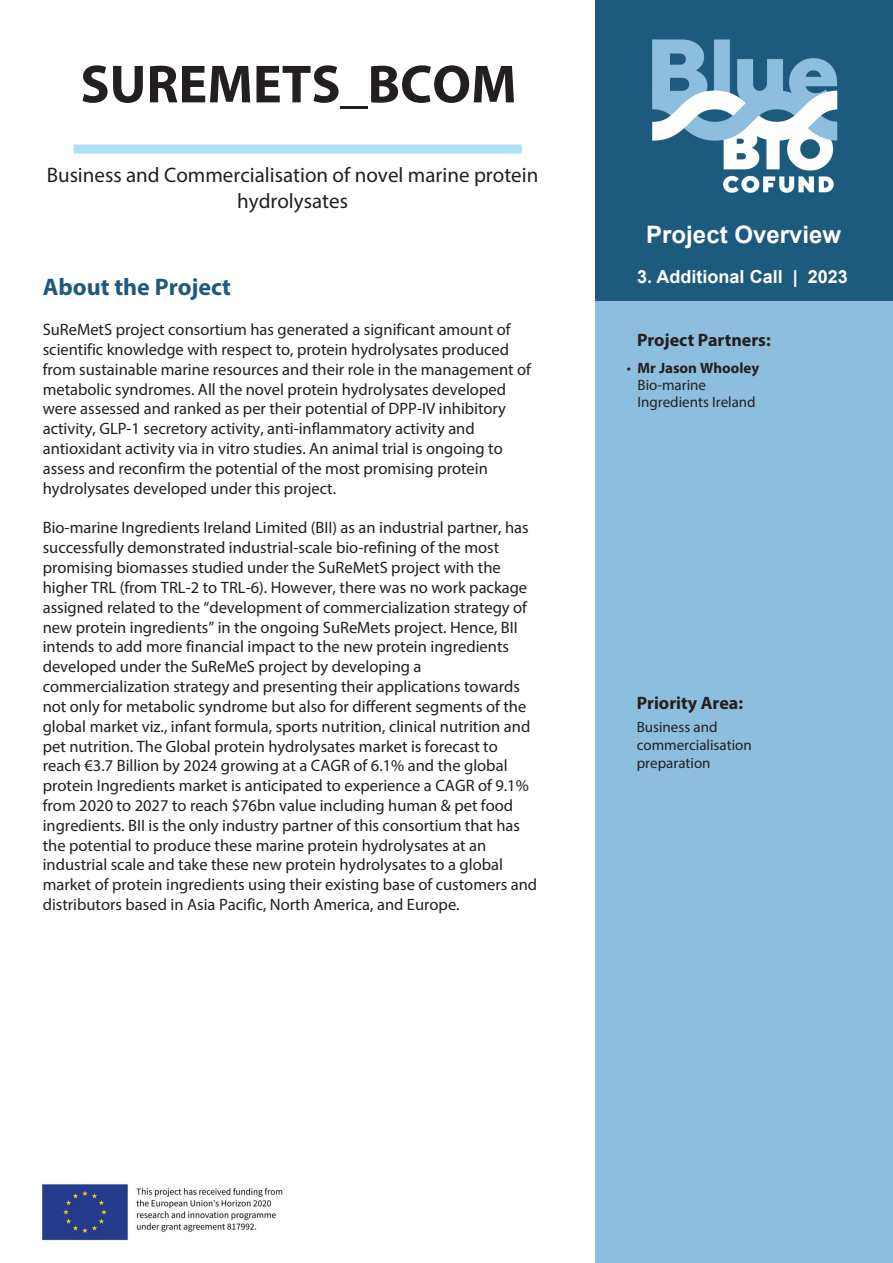
<style>
.page{position:relative;width:893px;height:1263px;background:#fff}
.page>*{position:absolute;margin:0;border:0;box-sizing:border-box;transform-origin:0 0}
.t1{font:700 54px "Myriad Pro";color:#231f20}
.t2{font:700 24px "Arial";color:#fff}
.t3{font:700 24px "Myriad Pro";color:#1c5a7e}
.t4{font:21px/26.1px "Myriad Pro";color:#231f20;text-align:center}
.t5{font:700 18px "Myriad Pro";color:#231f20}
.t6{font:700 18px "Arial";color:#fff}
.t7{font:16.5px/19.8px "Myriad Pro";color:#231f20}
.t8{font:15px/17.2px "Myriad Pro";color:#231f20}
.s1{font-weight:700}
</style>
<div class="page">
<div style="left:595px;top:0;width:298px;height:1263px;background:#8ebedd"></div>
<div style="left:595px;top:0;width:298px;height:300px;background:#1c5a7e"></div>
<img style="left:41px;top:1183px;width:242px;height:58px">
<div style="left:74px;top:145px;width:448px;height:9px;background:#ade0f7"></div>
<img style="left:652px;top:39px;width:186px;height:154px">
<h1 class="t1" style="left:80px;top:49px;width:438px">SUREMETS_BCOM</h1>
<p class="t4" style="left:47px;top:161px;width:493px">Business and Commercialisation of novel marine protein hydrolysates</p>
<h2 class="t3" style="left:43px;top:271px;width:190px">About the Project</h2>
<p class="t7" style="left:43px;top:319px;width:490px">SuReMetS project consortium has generated a significant amount of scientific knowledge with respect to, protein hydrolysates produced from sustainable marine resources and their role in the management of metabolic syndromes. All the novel protein hydrolysates developed were assessed and ranked as per their potential of DPP-IV inhibitory activity, GLP-1 secretory activity, anti-inflammatory activity and antioxidant activity via in vitro studies. An animal trial is ongoing to assess and reconfirm the potential of the most promising protein hydrolysates developed under this project.</p>
<p class="t7" style="left:43px;top:518px;width:496px">Bio-marine Ingredients Ireland Limited (BII) as an industrial partner, has successfully demonstrated industrial-scale bio-refining of the most promising biomasses studied under the SuReMetS project with the higher TRL (from TRL-2 to TRL-6). However, there was no work package assigned related to the “development of commercialization strategy of new protein ingredients” in the ongoing SuReMets project. Hence, BII intends to add more financial impact to the new protein ingredients developed under the SuReMeS project by developing a commercialization strategy and presenting their applications towards not only for metabolic syndrome but also for different segments of the global market viz., infant formula, sports nutrition, clinical nutrition and pet nutrition. The Global protein hydrolysates market is forecast to reach €3.7 Billion by 2024 growing at a CAGR of 6.1% and the global protein Ingredients market is anticipated to experience a CAGR of 9.1% from 2020 to 2027 to reach $76bn value including human &amp; pet food ingredients. BII is the only industry partner of this consortium that has the potential to produce these marine protein hydrolysates at an industrial scale and take these new protein hydrolysates to a global market of protein ingredients using their existing base of customers and distributors based in Asia Pacific, North America, and Europe.</p>
<h2 class="t2" style="left:646px;top:218px;width:196px">Project Overview</h2>
<p class="t6" style="left:637px;top:264px;width:212px">3. Additional Call | 2023</p>
<p class="t5" style="left:637px;top:328px;width:135px">Project Partners:</p>
<p class="t8" style="left:638px;top:359px;width:123px;text-indent:-11px">• <span class="s1">Mr Jason Whooley<br></span>Bio-marine<br>Ingredients Ireland</p>
<p class="t5" style="left:637px;top:691px;width:108px">Priority Area:</p>
<p class="t8" style="left:637px;top:718px;width:117px;line-height:18px">Business and commercialisation preparation</p>
</div>
